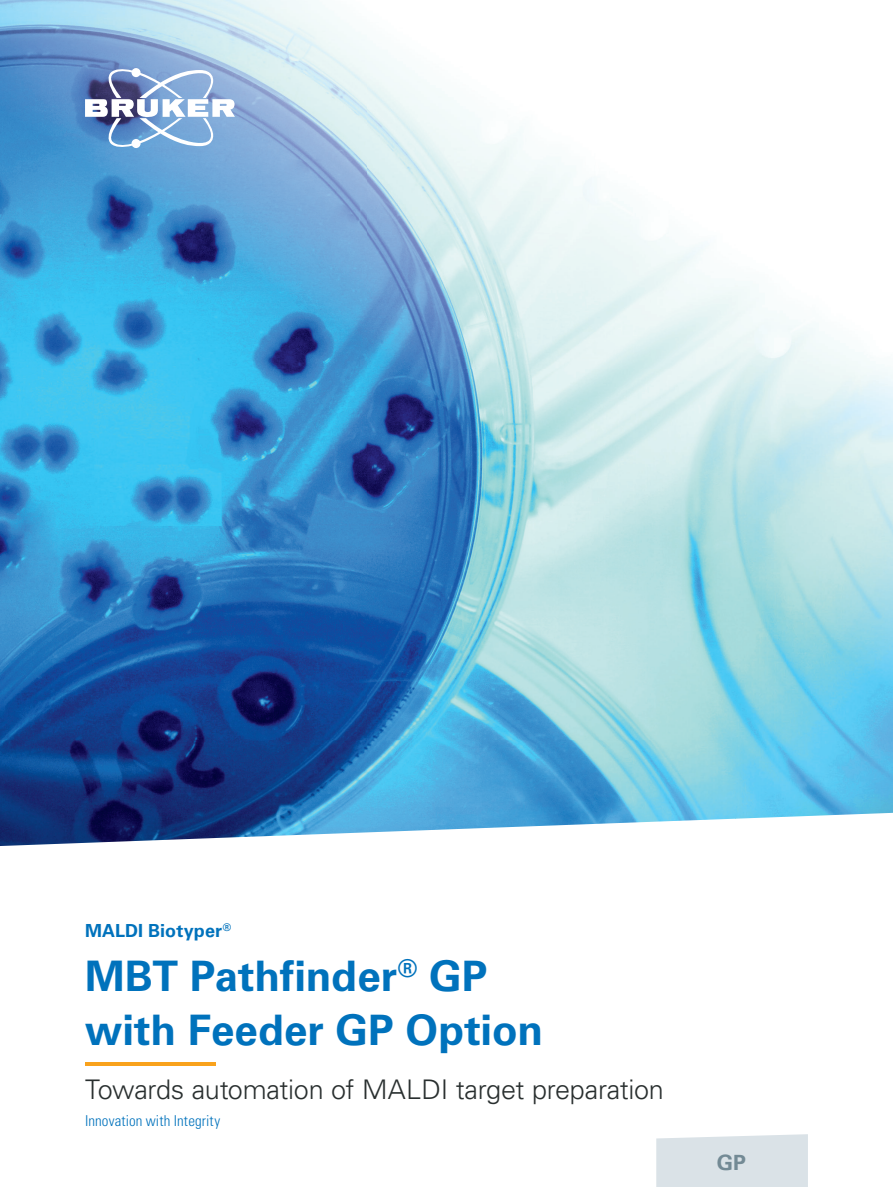
<style>
.page{position:relative;width:893px;height:1187px;background:#fff}
.page>*{position:absolute;margin:0;border:0;box-sizing:border-box;transform-origin:0 0}
.t1{font:700 42px/54px "Univers LT Std";color:#0072bc}
.t2{font:300 27px "Univers LT Std";letter-spacing:-.01em;color:#292f2f}
.t3{font:700 21px "Univers LT Std";color:#738a95}
.t4{font:700 18px "Univers LT Std";letter-spacing:.005em;color:#0072bc}
.t5{font:300 condensed 15px "Univers LT Std";letter-spacing:.01em;color:#0072bc}
</style>
<div class="page">
<img style="left:0;top:0;width:736px;height:846px">
<img style="left:735px;top:0;width:158px;height:818px">
<hr style="left:85px;top:1062px;width:131px;height:3px;background:#f9a21c">
<div style="left:656px;top:1134px;width:152px;height:52px;background:#dae2e7"></div>
<svg style="left:85px;top:68px;width:150px;height:80px"></svg>
<p class="t4" style="left:85px;top:919px;width:148px">MALDI Biotyper<sup>®</sup></p>
<h1 class="t1" style="left:85px;top:949px;width:460px">MBT Pathfinder<sup>®</sup> GP with Feeder GP Option</h1>
<p class="t2" style="left:85px;top:1072px;width:580px">Towards automation of MALDI target preparation</p>
<p class="t5" style="left:85px;top:1111px;width:137px">Innovation with Integrity</p>
<p class="t3" style="left:717px;top:1149px;width:31px">GP</p>
</div>
